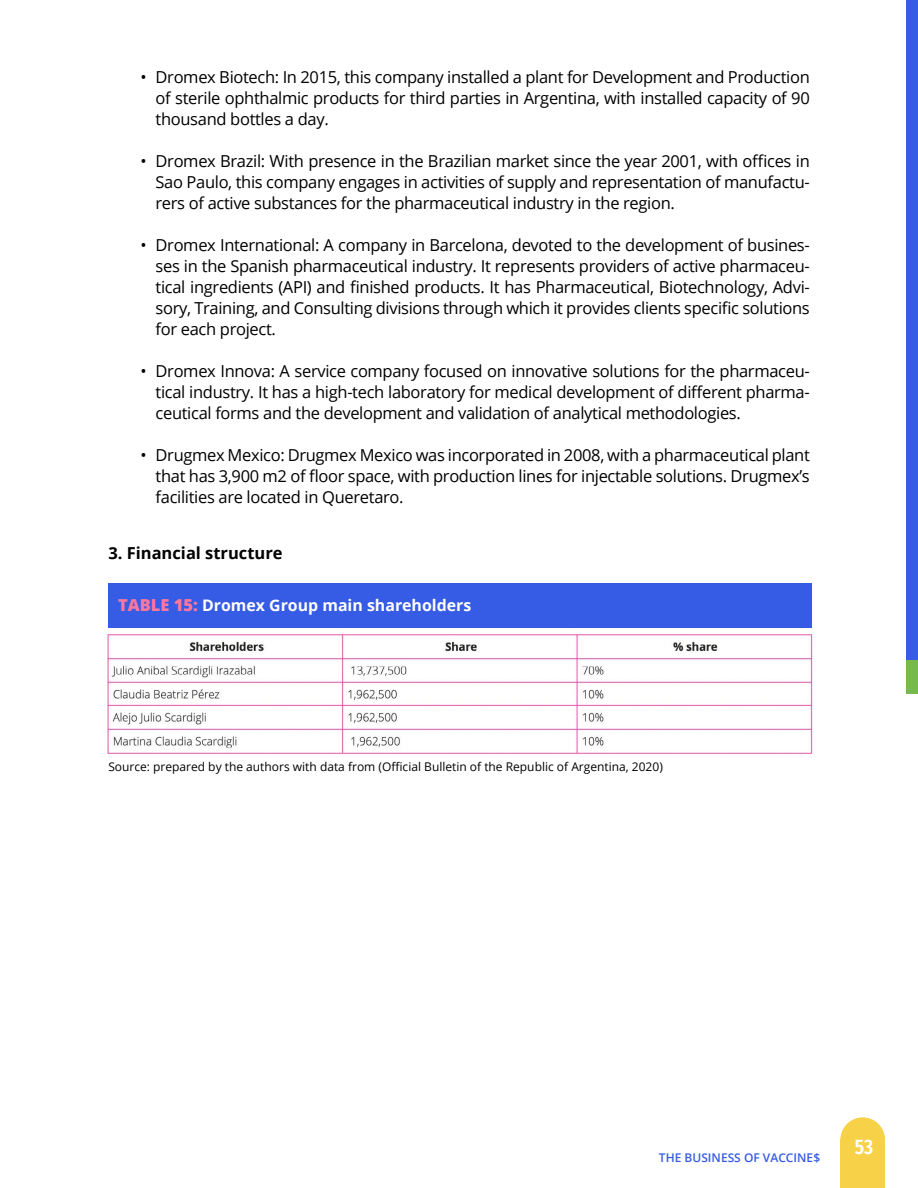
<style>
.page{position:relative;width:918px;height:1188px;background:#fff}
.page>*{position:absolute;margin:0;border:0;box-sizing:border-box;transform-origin:0 0}
.t1{font:600 extra-condensed 21px "Fira Sans";color:#fff}
.t2{font:16.5px/21px "Open Sans";letter-spacing:-.02em;color:#000;text-align:justify}
.t3{font:700 16.5px "Open Sans";color:#000}
.t4{font:700 15.9px "Open Sans";color:#fff}
.t5{font:12px "Open Sans";color:#000}
.t6{font:600 12px "Open Sans";color:#365be4}
.s1{font-weight:800;font-size:16.5px;color:#fc779e}
</style>
<div class="page">
<div style="left:907px;top:0;width:11px;height:663px;background:#365be4"></div>
<div style="left:906px;top:660px;width:12px;height:33px;background:#75ba4a"></div>
<div style="left:840px;top:1117px;width:45px;height:45px;background:#f7d147;border-radius:50%"></div>
<div style="left:840px;top:1140px;width:45px;height:48px;background:#f7d147"></div>
<img style="left:107px;top:633px;width:707px;height:122px">
<div style="left:108px;top:583px;width:704px;height:45px;background:#365be4"></div>
<p class="t2" style="left:156px;top:66px;width:656px;text-indent:-15px">• Dromex Biotech: In 2015, this company installed a plant for Development and Production of sterile ophthalmic products for third parties in Argentina, with installed capacity of 90 thousand bottles a day.</p>
<p class="t2" style="left:156px;top:150px;width:656px;text-indent:-15px">• Dromex Brazil: With presence in the Brazilian market since the year 2001, with offices in Sao Paulo, this company engages in activities of supply and representation of manufactu&shy;rers of active substances for the pharmaceutical industry in the region.</p>
<p class="t2" style="left:156px;top:234px;width:656px;text-indent:-15px">• Dromex International: A company in Barcelona, devoted to the development of busines&shy;ses in the Spanish pharmaceutical industry. It represents providers of active pharmaceu&shy;tical ingredients (API) and finished products. It has Pharmaceutical, Biotechnology, Advi&shy;sory, Training, and Consulting divisions through which it provides clients specific solutions for each project.</p>
<p class="t2" style="left:156px;top:360px;width:656px;text-indent:-15px">• Dromex Innova: A service company focused on innovative solutions for the pharmaceu&shy;tical industry. It has a high-tech laboratory for medical development of different pharma&shy;ceutical forms and the development and validation of analytical methodologies.</p>
<p class="t2" style="left:156px;top:444px;width:656px;text-indent:-15px">• Drugmex Mexico: Drugmex Mexico was incorporated in 2008, with a pharmaceutical plant that has 3,900 m2 of floor space, with production lines for injectable solutions. Drugmex’s facilities are located in Queretaro.</p>
<p class="t3" style="left:108px;top:542px;width:176px">3. Financial structure</p>
<p class="t4" style="left:118px;top:594px;width:355px"><span class="s1">TABLE 15:</span> Dromex Group main shareholders</p>
<p class="t5" style="left:108px;top:759px;width:556px">Source: prepared by the authors with data from (Official Bulletin of the Republic of Argentina, 2020)</p>
<p class="t6" style="left:659px;top:1150px;width:163px">THE BUSINESS OF VACCINE$</p>
<p class="t1" style="left:855px;top:1129px;width:20px">53</p>
</div>
